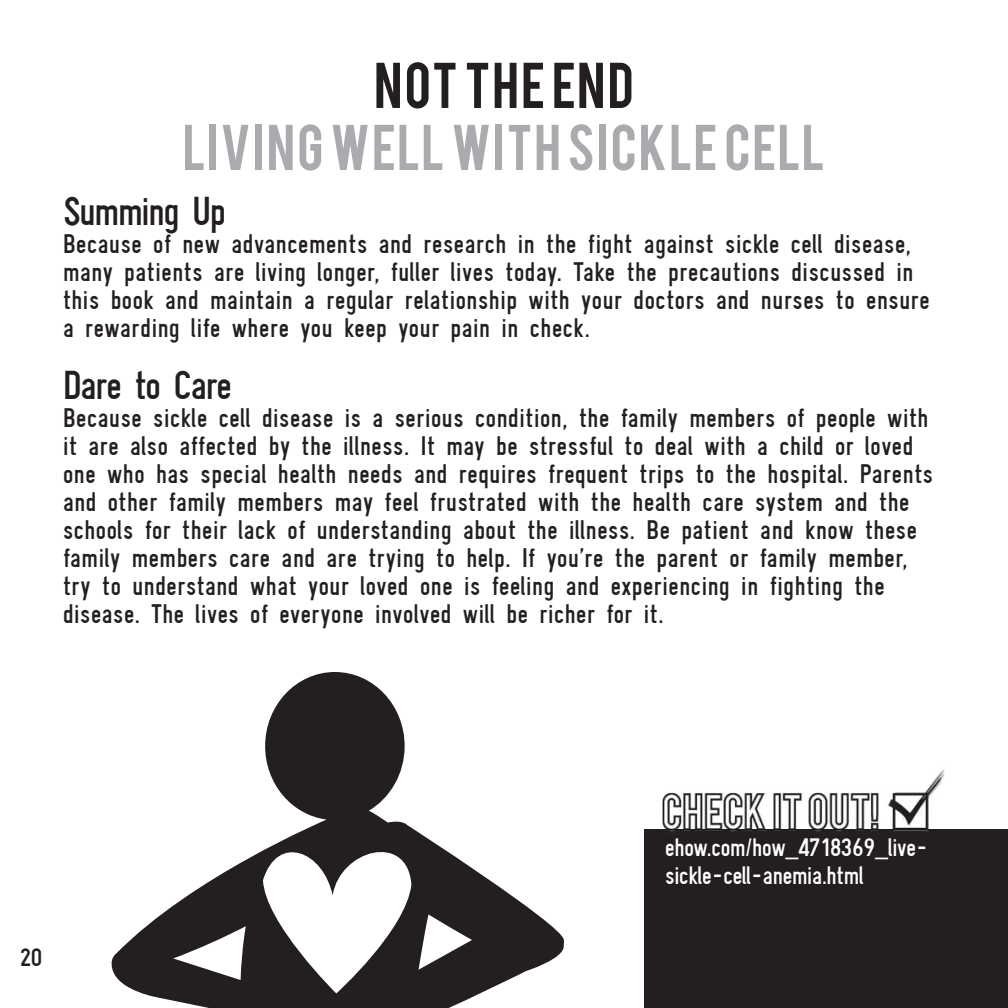
<style>
.page{position:relative;width:1008px;height:1008px;background:#fff}
.page>*{position:absolute;margin:0;border:0;box-sizing:border-box;transform-origin:0 0}
.t1{font:50.75px "Bebas";letter-spacing:.035em;color:#aaabaf}
.t2{font:50.75px "Bebas";letter-spacing:.04em;color:#231f20}
.t3{font:42px "Gliscor Gothic";letter-spacing:-.03em;color:#231f20}
.t4{font:28px/28px "Gliscor Gothic";letter-spacing:.02em;color:#231f20}
.t5{font:26.25px/28px "Gliscor Gothic";letter-spacing:-.01em;color:#fff}
.t6{font:26.25px "Gliscor Gothic";color:#231f20}
</style>
<div class="page">
<div style="left:644px;top:829px;width:364px;height:179px;background:#231f20"></div>
<img style="left:662px;top:769px;width:283px;height:63px">
<svg style="left:111px;top:672px;width:453px;height:336px"></svg>
<h2 class="t2" style="left:374px;top:48px;width:261px">NOT THE END</h2>
<h3 class="t1" style="left:183px;top:110px;width:644px">LIVING WELL WITH SICKLE CELL</h3>
<h4 class="t3" style="left:63px;top:186px;width:164px">Summing Up</h4>
<p class="t4" style="left:63px;top:230px;width:868px">Because of new advancements and research in the fight against sickle cell disease, many patients are living longer, fuller lives today. Take the precautions discussed in this book and maintain a regular relationship with your doctors and nurses to ensure a rewarding life where you keep your pain in check.</p>
<h4 class="t3" style="left:63px;top:360px;width:171px">Dare to Care</h4>
<p class="t4" style="left:63px;top:403px;width:872px">Because sickle cell disease is a serious condition, the family members of people with it are also affected by the illness. It may be stressful to deal with a child or loved one who has special health needs and requires frequent trips to the hospital. Parents and other family members may feel frustrated with the health care system and the schools for their lack of understanding about the illness. Be patient and know these family members care and are trying to help. If you’re the parent or family member, try to understand what your loved one is feeling and experiencing in fighting the disease. The lives of everyone involved will be richer for it.</p>
<p class="t6" style="left:20px;top:942px;width:24px">20</p>
<p class="t5" style="left:665px;top:833px;width:265px">ehow.com/how_4718369_live&shy;sickle-cell-anemia.html</p>
</div>
